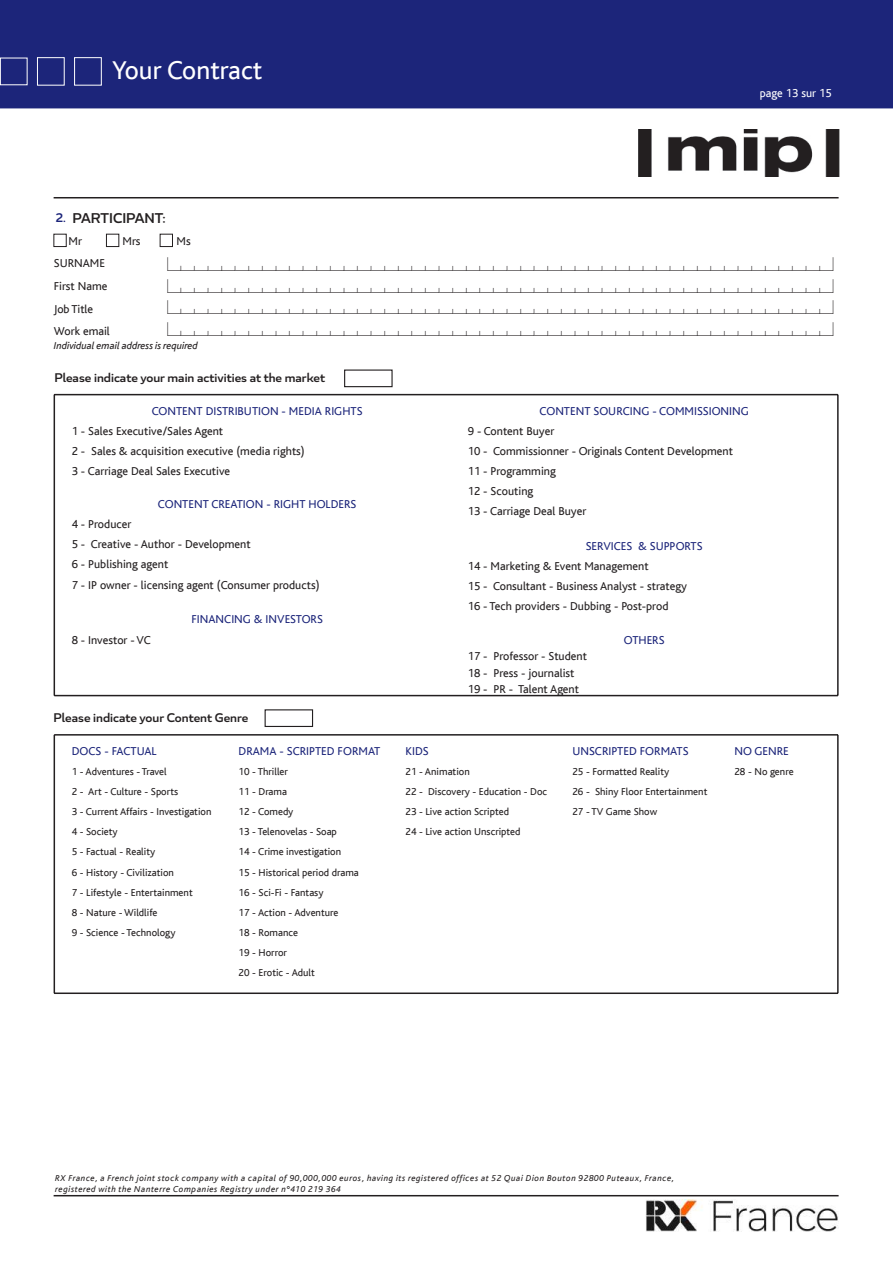
<style>
.page{position:relative;width:893px;height:1263px;background:#fff}
.page>*{position:absolute;margin:0;border:0;box-sizing:border-box;transform-origin:0 0}
.t1{font:27px "Bliss";color:#fff}
.t2{font:18px/21.6px "Casesaremplir Roman";color:#231f20;text-align:justify}
.t3{font:500 13.5px "Blanc";color:#231f20}
.t4{font:12px/20.1px "Bliss";color:#231f20}
.t5{font:12px "Bliss";color:#1c257a}
.t6{font:500 12px "Blanc";color:#231f20}
.t7{font:12px "Bliss";color:#fff}
.t8{font:10.5px/20.1px "Bliss";color:#231f20}
.t9{font:italic 10.5px "Bliss";color:#231f20}
.t10{font:italic 9px/10.8px "Bliss";letter-spacing:.06em;color:#231f20}
.s1{font-size:12px;color:#1c257a}
</style>
<div class="page">
<div style="left:0;top:0;width:893px;height:108px;background:#1c257a"></div>
<hr style="left:54px;top:197px;width:785px;height:1px;background:#231f20">
<hr style="left:54px;top:1195px;width:785px;height:1px;background:#231f20">
<div style="left:37px;top:57px;width:28px;height:29px;border:1px solid #fff"></div>
<div style="left:74px;top:57px;width:28px;height:29px;border:1px solid #fff"></div>
<img style="left:646px;top:1200px;width:192px;height:32px">
<img style="left:639px;top:130px;width:201px;height:46px">
<hr style="left:54px;top:395px;width:1px;height:301px;background:#231f20">
<hr style="left:54px;top:695px;width:784px;height:1px;background:#231f20">
<hr style="left:837px;top:395px;width:2px;height:301px;background:#231f20">
<hr style="left:54px;top:394px;width:784px;height:1px;background:#231f20">
<div style="left:54px;top:234px;width:12px;height:13px;border:1px solid #231f20"></div>
<div style="left:106px;top:234px;width:13px;height:13px;border:1px solid #231f20"></div>
<div style="left:160px;top:234px;width:13px;height:13px;border:1px solid #231f20"></div>
<div style="left:344px;top:369px;width:49px;height:18px;border:1px solid #231f20"></div>
<div style="left:265px;top:709px;width:48px;height:18px;border:1px solid #231f20"></div>
<hr style="left:54px;top:735px;width:1px;height:258px;background:#231f20">
<hr style="left:54px;top:992px;width:784px;height:2px;background:#231f20">
<hr style="left:837px;top:735px;width:2px;height:258px;background:#231f20">
<hr style="left:54px;top:734px;width:784px;height:1px;background:#231f20">
<h1 class="t1" style="left:112px;top:56px;width:152px">Your Contract</h1>
<p class="t7" style="left:760px;top:86px;width:73px">page 13 sur 15</p>
<p class="t3" style="left:56px;top:209px;width:111px"><span class="s1">2.</span> PARTICIPANT:</p>
<p class="t4" style="left:54px;top:251px;width:58px;line-height:23px">SURNAME<br>First Name<br>Job Title<br>Work email</p>
<p class="t9" style="left:54px;top:340px;width:146px">Individual email address is required</p>
<p class="t4" style="left:69px;top:231px;width:15px">Mr</p>
<p class="t4" style="left:123px;top:231px;width:20px">Mrs</p>
<p class="t4" style="left:177px;top:231px;width:16px">Ms</p>
<h2 class="t2" style="left:167px;top:254px;width:668px">ABBBBBBBBBBBBBBBBBBBBBBBBBBBBBBBBBBBBBBBBBBBBBBBC ABBBBBBBBBBBBBBBBBBBBBBBBBBBBBBBBBBBBBBBBBBBBBBBC ABBBBBBBBBBBBBBBBBBBBBBBBBBBBBBBBBBBBBBBBBBBBBBBC ABBBBBBBBBBBBBBBBBBBBBBBBBBBBBBBBBBBBBBBBBBBBBBBC</h2>
<p class="t6" style="left:54px;top:370px;width:272px">Please indicate your main activities at the market</p>
<p class="t5" style="left:152px;top:404px;width:212px">CONTENT DISTRIBUTION - MEDIA RIGHTS</p>
<p class="t4" style="left:72px;top:421px;width:235px">1 - Sales Executive/Sales Agent<br>2 - Sales &amp; acquisition executive (media rights)<br>3 - Carriage Deal Sales Executive</p>
<p class="t5" style="left:158px;top:498px;width:200px">CONTENT CREATION - RIGHT HOLDERS</p>
<p class="t4" style="left:72px;top:514px;width:249px">4 - Producer<br>5 - Creative - Author - Development<br>6 - Publishing agent<br>7 - IP owner - licensing agent (Consumer products)</p>
<p class="t5" style="left:191px;top:613px;width:133px">FINANCING &amp; INVESTORS</p>
<p class="t4" style="left:72px;top:630px;width:81px">8 - Investor - VC</p>
<p class="t6" style="left:54px;top:710px;width:196px">Please indicate your Content Genre</p>
<p class="t5" style="left:72px;top:744px;width:86px">DOCS - FACTUAL</p>
<p class="t8" style="left:72px;top:762px;width:141px">1 - Adventures - Travel<br>2 - Art - Culture - Sports<br>3 - Current Affairs - Investigation<br>4 - Society<br>5 - Factual - Reality<br>6 - History - Civilization<br>7 - Lifestyle - Entertainment<br>8 - Nature - Wildlife<br>9 - Science - Technology</p>
<p class="t5" style="left:239px;top:744px;width:143px">DRAMA - SCRIPTED FORMAT</p>
<p class="t8" style="left:239px;top:762px;width:122px">10 - Thriller<br>11 - Drama<br>12 - Comedy<br>13 - Telenovelas - Soap<br>14 - Crime investigation<br>15 - Historical period drama<br>16 - Sci-Fi - Fantasy<br>17 - Action - Adventure<br>18 - Romance<br>19 - Horror<br>20 - Erotic - Adult</p>
<p class="t5" style="left:540px;top:404px;width:211px">CONTENT SOURCING - COMMISSIONING</p>
<p class="t4" style="left:468px;top:421px;width:267px">9 - Content Buyer<br>10 - Commissionner - Originals Content Development<br>11 - Programming<br>12 - Scouting<br>13 - Carriage Deal Buyer</p>
<p class="t5" style="left:586px;top:540px;width:118px">SERVICES &amp; SUPPORTS</p>
<p class="t4" style="left:468px;top:556px;width:221px">14 - Marketing &amp; Event Management<br>15 - Consultant - Business Analyst - strategy<br>16 - Tech providers - Dubbing - Post-prod</p>
<p class="t5" style="left:624px;top:633px;width:42px">OTHERS</p>
<p class="t4" style="left:468px;top:648px;width:121px;line-height:16.5px">17 - Professor - Student<br>18 - Press - journalist<br>19 - PR - Talent Agent</p>
<p class="t5" style="left:406px;top:744px;width:25px">KIDS</p>
<p class="t8" style="left:406px;top:762px;width:143px">21 - Animation<br>22 - Discovery - Education - Doc<br>23 - Live action Scripted<br>24 - Live action Unscripted</p>
<p class="t5" style="left:572px;top:744px;width:118px">UNSCRIPTED FORMATS</p>
<p class="t8" style="left:572px;top:762px;width:136px">25 - Formatted Reality<br>26 - Shiny Floor Entertainment<br>27 - TV Game Show</p>
<p class="t5" style="left:734px;top:744px;width:56px">NO GENRE</p>
<p class="t8" style="left:734px;top:762px;width:61px">28 - No genre</p>
<p class="t10" style="left:55px;top:1173px;width:621px">RX France, a French joint stock company with a capital of 90,000,000 euros, having its registered offices at 52 Quai Dion Bouton 92800 Puteaux, France, registered with the Nanterre Companies Registry under n°410 219 364</p>
</div>
